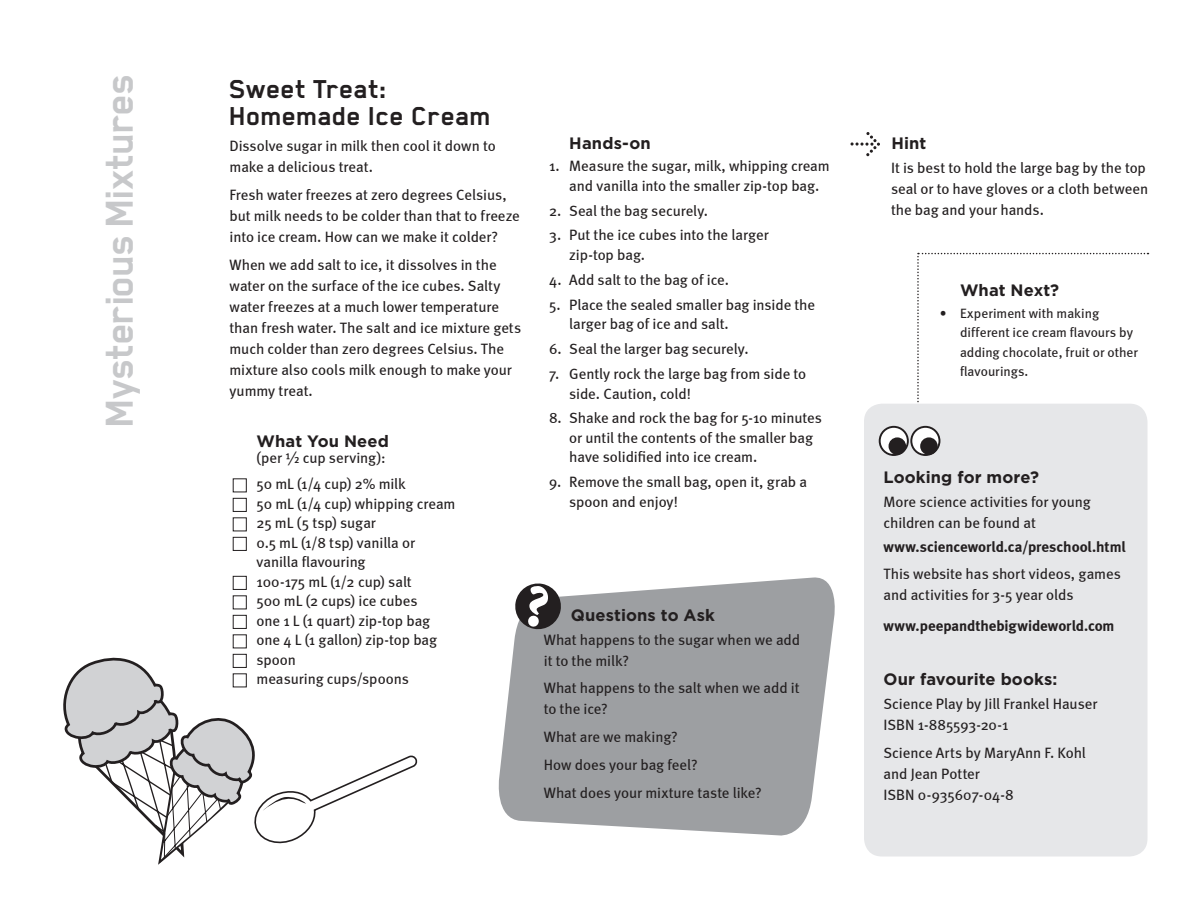
<style>
.page{position:relative;width:1188px;height:918px;background:#fff}
.page>*{position:absolute;margin:0;border:0;box-sizing:border-box;transform-origin:0 0}
.t1{font:700 45px "Blender Pro";letter-spacing:-.02em;color:#c7c8ca}
.t2{font:700 30px/27px "Blender Pro";letter-spacing:-.005em;color:#231f20}
.t3{font:700 16.5px "Gotham";letter-spacing:.005em;color:#231f20}
.t4{font:15px/21px "Meta";letter-spacing:-.005em;color:#231f20}
.t5{font:700 15px "Meta";letter-spacing:-.005em;color:#231f20}
.t6{font:13.5px/19.5px "Meta";color:#231f20}
</style>
<div class="page">
<svg style="left:63px;top:655px;width:355px;height:210px"></svg>
<svg style="left:498px;top:577px;width:337px;height:259px;background:#a9abad"></svg>
<svg style="left:513px;top:582px;width:50px;height:49px"></svg>
<div style="left:233px;top:479px;width:14px;height:13px;border:1px solid #231f20"></div>
<div style="left:233px;top:498px;width:14px;height:14px;border:1px solid #231f20"></div>
<div style="left:233px;top:518px;width:14px;height:13px;border:1px solid #231f20"></div>
<div style="left:233px;top:537px;width:14px;height:14px;border:1px solid #231f20"></div>
<div style="left:233px;top:576px;width:14px;height:14px;border:1px solid #231f20"></div>
<div style="left:233px;top:596px;width:14px;height:13px;border:1px solid #231f20"></div>
<div style="left:233px;top:615px;width:14px;height:14px;border:1px solid #231f20"></div>
<div style="left:233px;top:635px;width:14px;height:13px;border:1px solid #231f20"></div>
<div style="left:233px;top:654px;width:14px;height:14px;border:1px solid #231f20"></div>
<div style="left:233px;top:674px;width:14px;height:13px;border:1px solid #231f20"></div>
<svg style="left:850px;top:132px;width:30px;height:24px"></svg>
<svg style="left:917px;top:253px;width:232px;height:154px"></svg>
<div style="left:864px;top:404px;width:284px;height:452px;background:#e6e7e9;border-radius:18px"></div>
<svg style="left:880px;top:427px;width:28px;height:28px"></svg>
<div style="left:879px;top:426px;width:30px;height:30px;border:2px solid #231f20;border-radius:50%"></div>
<div style="left:890px;top:438px;width:15px;height:16px;background:#231f20;border-radius:50%"></div>
<div style="left:889px;top:437px;width:17px;height:18px;border:2px solid #231f20;border-radius:50%"></div>
<div style="left:911px;top:427px;width:28px;height:28px;background:#fff;border-radius:50%"></div>
<div style="left:910px;top:426px;width:30px;height:30px;border:2px solid #231f20;border-radius:50%"></div>
<div style="left:921px;top:438px;width:16px;height:16px;background:#231f20;border-radius:50%"></div>
<div style="left:920px;top:437px;width:18px;height:18px;border:2px solid #231f20;border-radius:50%"></div>
<h1 class="t1" style="left:95px;top:427px;width:356px;rotate:-90deg">Mysterious Mixtures</h1>
<h2 class="t2" style="left:230px;top:75px;width:263px">Sweet Treat:<br>Homemade Ice Cream</h2>
<p class="t4" style="left:230px;top:135px;width:268px">Dissolve sugar in milk then cool it down to make a delicious treat.</p>
<p class="t4" style="left:230px;top:184px;width:292px">Fresh water freezes at zero degrees Celsius, but milk needs to be colder than that to freeze into ice cream. How can we make it colder?</p>
<p class="t4" style="left:230px;top:254px;width:293px">When we add salt to ice, it dissolves in the water on the surface of the ice cubes. Salty water freezes at a much lower temperature than fresh water. The salt and ice mixture gets much colder than zero degrees Celsius. The mixture also cools milk enough to make your yummy treat.</p>
<p class="t3" style="left:256px;top:431px;width:134px">What You Need</p>
<p class="t4" style="left:256px;top:444px;width:151px;line-height:26.2px">(per ½ cup serving):<br>50 mL (1/4 cup) 2% milk</p>
<p class="t4" style="left:256px;top:493px;width:201px;line-height:19.5px">50 mL (1/4 cup) whipping cream<br>25 mL (5 tsp) sugar<br>0.5 mL (1/8 tsp) vanilla or vanilla flavouring<br>100-175 mL (1/2 cup) salt<br>500 mL (2 cups) ice cubes<br>one 1 L (1 quart) zip-top bag one 4 L (1 gallon) zip-top bag spoon<br>measuring cups/spoons</p>
<p class="t3" style="left:569px;top:134px;width:83px">Hands-on</p>
<p class="t4" style="left:569px;top:156px;width:262px;line-height:19.5px;text-indent:-20px">1. Measure the sugar, milk, whipping cream and vanilla into the smaller zip-top bag.</p>
<p class="t4" style="left:549px;top:200px;width:161px">2. Seal the bag securely.</p>
<p class="t4" style="left:569px;top:225px;width:201px;line-height:19.5px;text-indent:-20px">3. Put the ice cubes into the larger zip-top bag.</p>
<p class="t4" style="left:549px;top:269px;width:182px">4. Add salt to the bag of ice.</p>
<p class="t4" style="left:569px;top:295px;width:247px;line-height:19.5px;text-indent:-20px">5. Place the sealed smaller bag inside the larger bag of ice and salt.</p>
<p class="t4" style="left:549px;top:338px;width:201px">6. Seal the larger bag securely.</p>
<p class="t4" style="left:569px;top:364px;width:238px;line-height:19.5px;text-indent:-20px">7. Gently rock the large bag from side to side. Caution, cold!</p>
<p class="t4" style="left:569px;top:408px;width:254px;line-height:19.5px;text-indent:-20px">8. Shake and rock the bag for 5-10 minutes or until the contents of the smaller bag have solidified into ice cream.</p>
<p class="t4" style="left:569px;top:472px;width:240px;line-height:19.5px;text-indent:-20px">9. Remove the small bag, open it, grab a spoon and enjoy!</p>
<p class="t3" style="left:571px;top:606px;width:146px">Questions to Ask</p>
<p class="t4" style="left:544px;top:629px;width:258px">What happens to the sugar when we add it to the milk?</p>
<p class="t4" style="left:544px;top:678px;width:257px">What happens to the salt when we add it to the ice?</p>
<p class="t4" style="left:544px;top:723px;width:219px;line-height:27.8px">What are we making?<br>How does your bag feel?<br>What does your mixture taste like?</p>
<p class="t3" style="left:891px;top:134px;width:37px">Hint</p>
<p class="t4" style="left:891px;top:157px;width:259px">It is best to hold the large bag by the top seal or to have gloves or a cloth between the bag and your hands.</p>
<p class="t3" style="left:960px;top:280px;width:101px">What Next?</p>
<p class="t6" style="left:960px;top:303px;width:180px;text-indent:-20px">• Experiment with making different ice cream flavours by adding chocolate, fruit or other flavourings.</p>
<p class="t3" style="left:884px;top:468px;width:157px">Looking for more?</p>
<p class="t4" style="left:884px;top:491px;width:209px">More science activities for young children can be found at</p>
<p class="t5" style="left:884px;top:538px;width:244px">www.scienceworld.ca/preschool.html</p>
<p class="t4" style="left:884px;top:564px;width:239px">This website has short videos, games and activities for 3-5 year olds</p>
<p class="t5" style="left:884px;top:617px;width:232px">www.peepandthebigwideworld.com</p>
<p class="t3" style="left:884px;top:670px;width:175px">Our favourite books:</p>
<p class="t4" style="left:884px;top:693px;width:216px">Science Play by Jill Frankel Hauser<br>ISBN 1-885593-20-1</p>
<p class="t4" style="left:884px;top:742px;width:204px">Science Arts by MaryAnn F. Kohl and Jean Potter<br>ISBN 0-935607-04-8</p>
</div>
